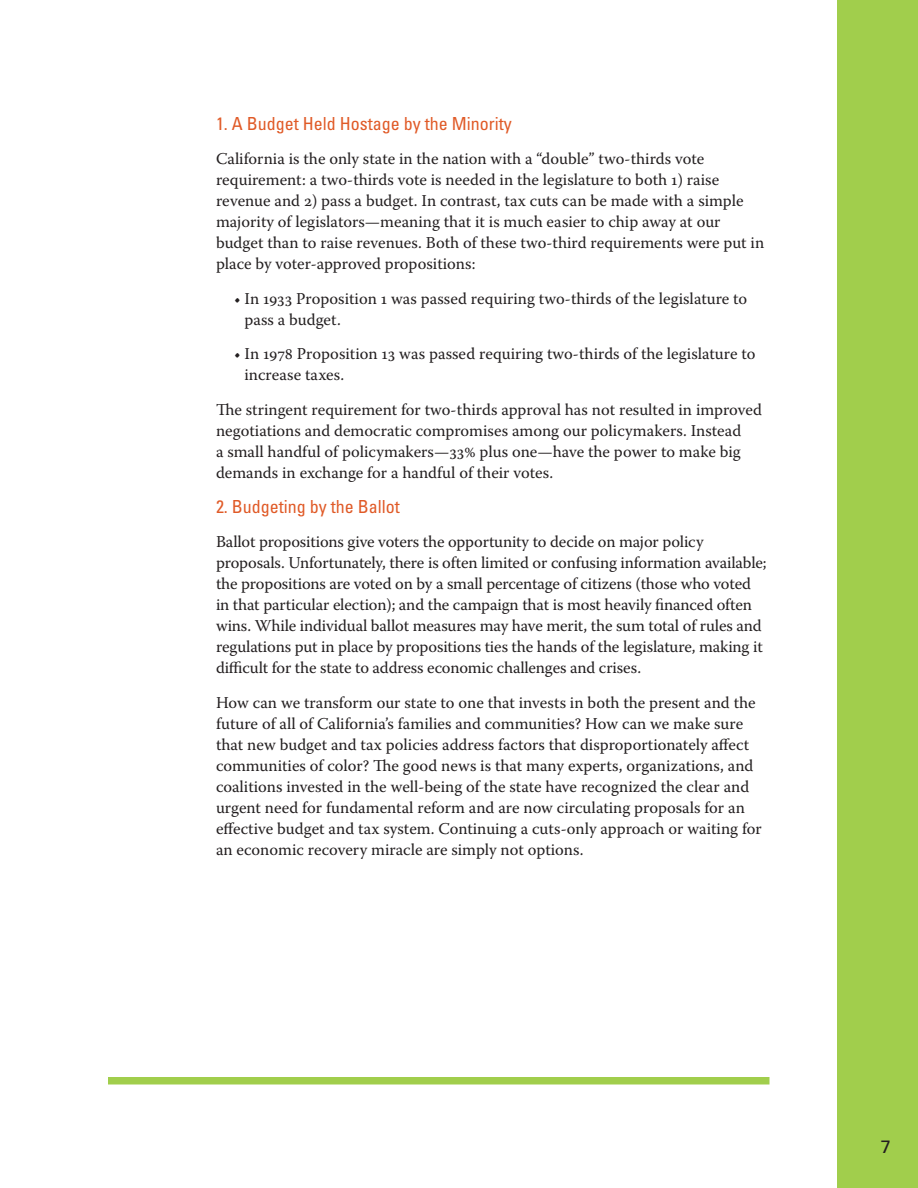
<style>
.page{position:relative;width:918px;height:1188px;background:#fff}
.page>*{position:absolute;margin:0;border:0;box-sizing:border-box;transform-origin:0 0}
.t1{font:condensed 18px "Univers LT Std";color:#e05a27}
.t2{font:18px "Univers LT Std";color:#231f20}
.t3{font:16.5px/21px "Warnock Pro";color:#231f20}
</style>
<div class="page">
<div style="left:837px;top:0;width:81px;height:1188px;background:#a1ce4c"></div>
<div style="left:108px;top:1077px;width:662px;height:7px;background:#a1ce4c"></div>
<p class="t1" style="left:216px;top:112px;width:297px">1. A Budget Held Hostage by the Minority</p>
<p class="t3" style="left:216px;top:148px;width:550px">California is the only state in the nation with a “double” two-thirds vote requirement: a two-thirds vote is needed in the legislature to both 1) raise revenue and 2) pass a budget. In contrast, tax cuts can be made with a simple majority of legislators—meaning that it is much easier to chip away at our budget than to raise revenues. Both of these two-third requirements were put in place by voter-approved propositions:</p>
<p class="t3" style="left:244px;top:287px;width:504px;text-indent:-10px">• In 1933 Proposition 1 was passed requiring two-thirds of the legislature to pass a budget.</p>
<p class="t3" style="left:244px;top:343px;width:512px;text-indent:-10px">• In 1978 Proposition 13 was passed requiring two-thirds of the legislature to increase taxes.</p>
<p class="t3" style="left:216px;top:398px;width:548px">The stringent requirement for two-thirds approval has not resulted in improved negotiations and democratic compromises among our policymakers. Instead<br>a small handful of policymakers—33% plus one—have the power to make big demands in exchange for a handful of their votes.</p>
<p class="t1" style="left:216px;top:495px;width:185px">2. Budgeting by the Ballot</p>
<p class="t3" style="left:216px;top:531px;width:552px">Ballot propositions give voters the opportunity to decide on major policy proposals. Unfortunately, there is often limited or confusing information available; the propositions are voted on by a small percentage of citizens (those who voted in that particular election); and the campaign that is most heavily financed often wins. While individual ballot measures may have merit, the sum total of rules and regulations put in place by propositions ties the hands of the legislature, making it difficult for the state to address economic challenges and crises.</p>
<p class="t3" style="left:216px;top:692px;width:547px">How can we transform our state to one that invests in both the present and the future of all of California’s families and communities? How can we make sure that new budget and tax policies address factors that disproportionately affect communities of color? The good news is that many experts, organizations, and coalitions invested in the well-being of the state have recognized the clear and urgent need for fundamental reform and are now circulating proposals for an effective budget and tax system. Continuing a cuts-only approach or waiting for an economic recovery miracle are simply not options.</p>
<p class="t2" style="left:881px;top:1136px;width:12px">7</p>
</div>
